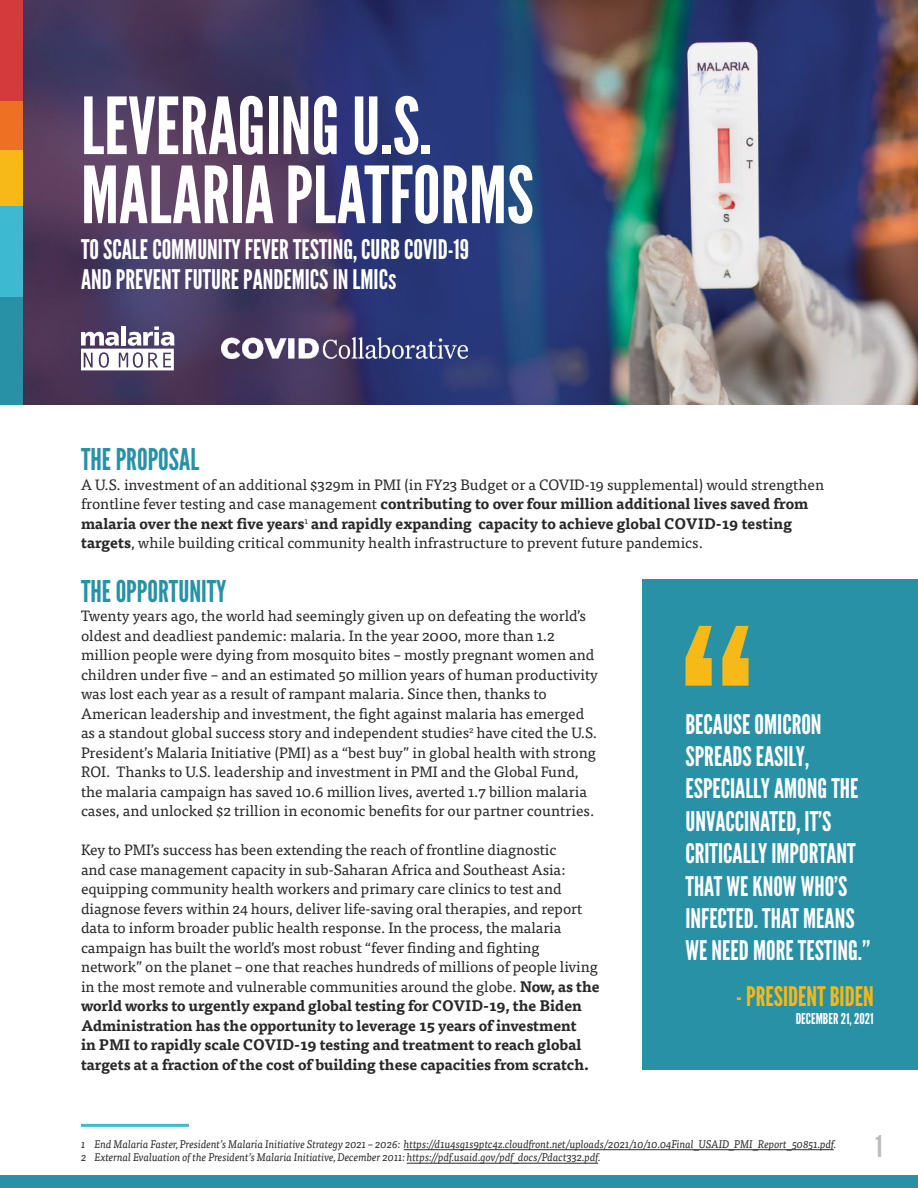
<style>
.page{position:relative;width:918px;height:1188px;background:#fff}
.page>*{position:absolute;margin:0;border:0;box-sizing:border-box;transform-origin:0 0}
.t1{font:78.45px "League Gothic";color:#fff}
.Subhead{font:30px "League Gothic";color:#2891a6}
.t2{font:30px "League Gothic";color:#bfbcbc}
.t3{font:27px/32.4px "League Gothic";color:#fff}
.t4{font:27px "League Gothic";color:#f7b917}
.t5{font:15px/19.5px "Tisa Pro";color:#2a2929}
.t6{font:15px "League Gothic";color:#fff}
.Endnote{font:italic 11.1px "Tisa Pro";letter-spacing:-.005em;color:#2a2929;scale:.95 1}
.s1{font-weight:700}
</style>
<div class="page">
<div style="left:0;top:1176px;width:918px;height:12px;background:#2891a6"></div>
<img style="left:23px;top:0;width:895px;height:405px">
<hr style="left:81px;top:1124px;width:108px;height:3px;background:#3dbad2">
<hr style="left:404px;top:1149px;width:430px;height:1px;background:#2a2929">
<hr style="left:407px;top:1163px;width:191px;height:1px;background:#2a2929">
<svg style="left:81px;top:326px;width:94px;height:44px"></svg>
<div style="left:0;top:0;width:23px;height:101px;background:#d43a3c"></div>
<div style="left:0;top:101px;width:23px;height:49px;background:#ee7123"></div>
<div style="left:0;top:150px;width:23px;height:56px;background:#f7b917"></div>
<div style="left:0;top:206px;width:23px;height:92px;background:#3dbad2"></div>
<div style="left:0;top:298px;width:23px;height:107px;background:#2891a6"></div>
<div style="left:643px;top:580px;width:275px;height:490px;background:#2891a6"></div>
<svg style="left:686px;top:626px;width:63px;height:60px"></svg>
<img style="left:221px;top:338px;width:247px;height:21px">
<p class="t1" style="left:81px;top:79px;width:353px">LEVERAGING U.S.</p>
<p class="t1" style="left:81px;top:148px;width:454px">MALARIA PLATFORMS</p>
<p class="t3" style="left:81px;top:234px;width:390px;line-height:30px">TO SCALE COMMUNITY FEVER TESTING, CURB COVID-19<br>AND PREVENT FUTURE PANDEMICS IN LMICs</p>
<p class="Subhead" style="left:81px;top:442px;width:120px">THE PROPOSAL</p>
<p class="t5" style="left:81px;top:474px;width:745px">A U.S. investment of an additional $329m in PMI (in FY23 Budget or a COVID-19 supplemental) would strengthen frontline fever testing and case management <span class="s1">contributing to over four million additional lives saved from malaria over the next five years</span><sup>1</sup> <span class="s1">and rapidly expanding capacity to achieve global COVID-19 testing targets</span>, while building critical community health infrastructure to prevent future pandemics.</p>
<p class="Subhead" style="left:81px;top:573px;width:147px">THE OPPORTUNITY</p>
<p class="t5" style="left:81px;top:605px;width:519px">Twenty years ago, the world had seemingly given up on defeating the world’s oldest and deadliest pandemic: malaria. In the year 2000, more than 1.2 million people were dying from mosquito bites – mostly pregnant women and children under five – and an estimated 50 million years of human productivity was lost each year as a result of rampant malaria. Since then, thanks to American leadership and investment, the fight against malaria has emerged as a standout global success story and independent studies<sup>2</sup> have cited the U.S.<br>President’s Malaria Initiative (PMI) as a “best buy” in global health with strong ROI. Thanks to U.S. leadership and investment in PMI and the Global Fund, the malaria campaign has saved 10.6 million lives, averted 1.7 billion malaria cases, and unlocked $2 trillion in economic benefits for our partner countries.</p>
<p class="t5" style="left:81px;top:839px;width:520px">Key to PMI’s success has been extending the reach of frontline diagnostic<br>and case management capacity in sub-Saharan Africa and Southeast Asia: equipping community health workers and primary care clinics to test and diagnose fevers within 24 hours, deliver life-saving oral therapies, and report data to inform broader public health response. In the process, the malaria campaign has built the world’s most robust “fever finding and fighting network” on the planet – one that reaches hundreds of millions of people living in the most remote and vulnerable communities around the globe. <span class="s1">Now, as the world works to urgently expand global testing for COVID-19, the Biden Administration has the opportunity to leverage 15 years of investment<br>in PMI to rapidly scale COVID-19 testing and treatment to reach global targets at a fraction of the cost of building these capacities from scratch.</span></p>
<p class="t3" style="left:686px;top:708px;width:186px">BECAUSE OMICRON<br>SPREADS EASILY,<br>ESPECIALLY AMONG THE<br>UNVACCINATED, IT’S<br>CRITICALLY IMPORTANT<br>THAT WE KNOW WHO’S<br>INFECTED. THAT MEANS<br>WE NEED MORE TESTING.”</p>
<p class="t4" style="left:736px;top:980px;width:139px">- PRESIDENT BIDEN</p>
<p class="t6" style="left:796px;top:1010px;width:79px">DECEMBER 21, 2021</p>
<p class="Endnote" style="left:81px;top:1135px;width:796px">1 End Malaria Faster, President’s Malaria Initiative Strategy 2021 – 2026: https://d1u4sg1s9ptc4z.cloudfront.net/uploads/2021/10/10.04Final_USAID_PMI_Report_50851.pdf.</p>
<p class="Endnote" style="left:81px;top:1149px;width:548px">2 External Evaluation of the President’s Malaria Initiative, December 2011: https://pdf.usaid.gov/pdf_docs/Pdact332.pdf.</p>
<h2 class="t2" style="left:875px;top:1129px;width:8px">1</h2>
</div>
